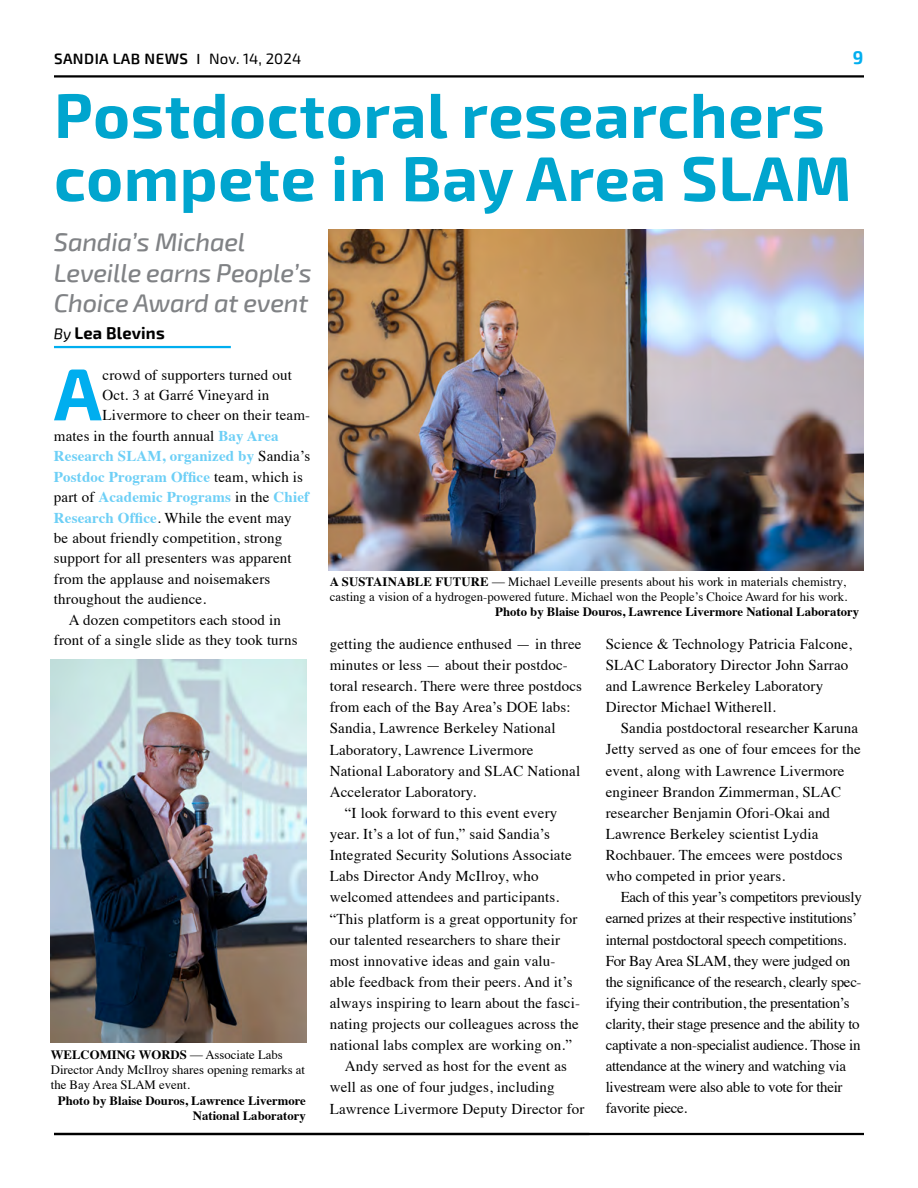
<style>
.page{position:relative;width:918px;height:1188px;background:#fff}
.page>*{position:absolute;margin:0;border:0;box-sizing:border-box;transform-origin:0 0}
.Drop_Caps{font:700 73.65px "Exo 2";color:#00aeef}
.Article_Headline{font:700 63px/63px "Exo 2";letter-spacing:.01em;color:#00a5ce}
.Article_Subhead{font:italic 500 25.5px/30.8px "Exo 2";letter-spacing:-.01em;color:#808285}
.t1{font:700 18px "Exo 2";color:#00aeef}
.Author_Credits{font:700 16.5px "Exo 2";letter-spacing:.01em;color:#000}
.Body{font:15px/21.1px "Times";letter-spacing:.01em;color:#000}
.Body-2{font:15px/21.1px "Times";letter-spacing:-.02em;color:#000}
.Drop_Caps-2{font:15px "Times";letter-spacing:.01em;color:#000}
.Drop_Caps-3{font:700 15px "Times";letter-spacing:.01em;color:#6dcff6}
.t2{font:600 15px "Exo 2";letter-spacing:.03em;color:#000}
.Photo_Caption_1_3_Column{font:12.75px/15.3px "Times";color:#000}
.Photo_Caption_1_3_Column-2{font:700 12.75px/15.3px "Times";color:#000;text-align:right}
.s1{font-family:"Times";font-weight:700}
.s2{font-weight:400}
.s3{font-weight:400;font-style:italic;font-size:15px}
.s4{font-weight:700;color:#6dcff6}
.s5{font-weight:400;color:#000}
.s6{font-weight:700}
.s7{font-family:"Times New Roman"}
</style>
<div class="page">
<hr style="left:54px;top:1133px;width:810px;height:2px;background:#000">
<hr style="left:54px;top:75px;width:810px;height:3px;background:#000">
<hr style="left:54px;top:346px;width:177px;height:2px;background:#00aeef">
<img style="left:51px;top:659px;width:256px;height:383px">
<img style="left:329px;top:230px;width:535px;height:340px">
<p class="t2" style="left:54px;top:50px;width:249px">SANDIA LAB NEWS <span class="s1">|</span> <span class="s2">Nov. 14, 2024</span></p>
<p class="t1" style="left:853px;top:45px;width:12px">9</p>
<p class="Article_Headline" style="left:54px;top:81px;width:799px">Postdoctoral researchers compete in Bay Area SLAM</p>
<p class="Article_Subhead" style="left:54px;top:227px;width:259px">Sandia’s Michael<br>Leveille earns People’s<br>Choice Award at event</p>
<p class="Author_Credits" style="left:54px;top:321px;width:112px"><span class="s3">By</span> Lea Blevins</p>
<p class="Drop_Caps" style="left:54px;top:339px;width:49px">A</p>
<p class="Drop_Caps-2" style="left:103px;top:361px;width:191px">crowd of supporters turned out</p>
<p class="Drop_Caps-2" style="left:103px;top:381px;width:168px">Oct. 3 at Garré Vineyard in</p>
<p class="Drop_Caps-2" style="left:103px;top:401px;width:209px">Livermore to cheer on their team-</p>
<p class="Drop_Caps-2" style="left:54px;top:422px;width:226px">mates in the fourth annual <span class="s4">Bay Area</span></p>
<p class="Drop_Caps-3" style="left:54px;top:442px;width:258px">Research SLAM, organized by <span class="s5">Sandia’s</span></p>
<p class="Drop_Caps-3" style="left:54px;top:462px;width:251px">Postdoc Program Office <span class="s5">team, which is</span></p>
<p class="Drop_Caps-3" style="left:54px;top:483px;width:257px"><span class="s5">part of</span> Academic Programs <span class="s5">in the</span> Chief</p>
<p class="Drop_Caps-2" style="left:54px;top:503px;width:239px"><span class="s4">Research Office</span>. While the event may</p>
<p class="Drop_Caps-2" style="left:54px;top:524px;width:230px">be about friendly competition, strong</p>
<p class="Drop_Caps-2" style="left:54px;top:544px;width:239px">support for all presenters was apparent</p>
<p class="Drop_Caps-2" style="left:54px;top:565px;width:218px">from the applause and noisemakers</p>
<p class="Drop_Caps-2" style="left:54px;top:585px;width:154px">throughout the audience.</p>
<p class="Body" style="left:54px;top:608px;width:245px;line-height:20.4px;text-align:center">A dozen competitors each stood in front of a single slide as they took turns</p>
<p class="Photo_Caption_1_3_Column" style="left:51px;top:1046px;width:256px"><span class="s6">WELCOMING WORDS</span> <span class="s7">—</span> Associate Labs<br>Director Andy McIlroy shares opening remarks at the Bay Area SLAM event.</p>
<p class="Photo_Caption_1_3_Column-2" style="left:58px;top:1091px;width:249px">Photo by Blaise Douros, Lawrence Livermore<br>National Laboratory</p>
<p class="Photo_Caption_1_3_Column" style="left:330px;top:573px;width:518px"><span class="s6">A SUSTAINABLE FUTURE</span> <span class="s7">—</span> Michael Leveille presents about his work in materials chemistry,</p>
<p class="Photo_Caption_1_3_Column" style="left:330px;top:588px;width:519px">casting a vision of a hydrogen-powered future. Michael won the People’s Choice Award for his work.</p>
<p class="Photo_Caption_1_3_Column-2" style="left:495px;top:603px;width:366px">Photo by Blaise Douros, Lawrence Livermore National Laboratory</p>
<p class="Body" style="left:330px;top:632px;width:254px">getting the audience enthused — in three minutes or less — about their postdoc&shy;toral research. There were three postdocs from each of the Bay Area’s DOE labs:<br>Sandia, Lawrence Berkeley National Laboratory, Lawrence Livermore National Laboratory and SLAC National Accelerator Laboratory.</p>
<p class="Body" style="left:330px;top:801px;width:252px;text-indent:15px">“I look forward to this event every year. It’s a lot of fun,” said Sandia’s Integrated Security Solutions Associate Labs Director Andy McIlroy, who welcomed attendees and participants. “This platform is a great opportunity for our talented researchers to share their most innovative ideas and gain valu&shy;able feedback from their peers. And it’s always inspiring to learn about the fasci&shy;nating projects our colleagues across the national labs complex are working on.”</p>
<p class="Body" style="left:330px;top:1054px;width:256px;text-indent:15px">Andy served as host for the event as well as one of four judges, including<br>Lawrence Livermore Deputy Director for</p>
<p class="Body" style="left:606px;top:632px;width:248px">Science &amp; Technology Patricia Falcone, SLAC Laboratory Director John Sarrao and Lawrence Berkeley Laboratory Director Michael Witherell.</p>
<p class="Body" style="left:606px;top:716px;width:257px;text-indent:15px">Sandia postdoctoral researcher Karuna Jetty served as one of four emcees for the event, along with Lawrence Livermore engineer Brandon Zimmerman, SLAC researcher Benjamin Ofori-Okai and Lawrence Berkeley scientist Lydia Rochbauer. The emcees were postdocs who competed in prior years.</p>
<p class="Body-2" style="left:606px;top:885px;width:258px;text-indent:15px">Each of this year’s competitors previously earned prizes at their respective institutions’ internal postdoctoral speech competitions.<br>For Bay Area SLAM, they were judged on the significance of the research, clearly spec&shy;ifying their contribution, the presentation’s clarity, their stage presence and the ability to captivate a non-specialist audience. Those in attendance at the winery and watching via livestream were also able to vote for their favorite piece.</p>
</div>
